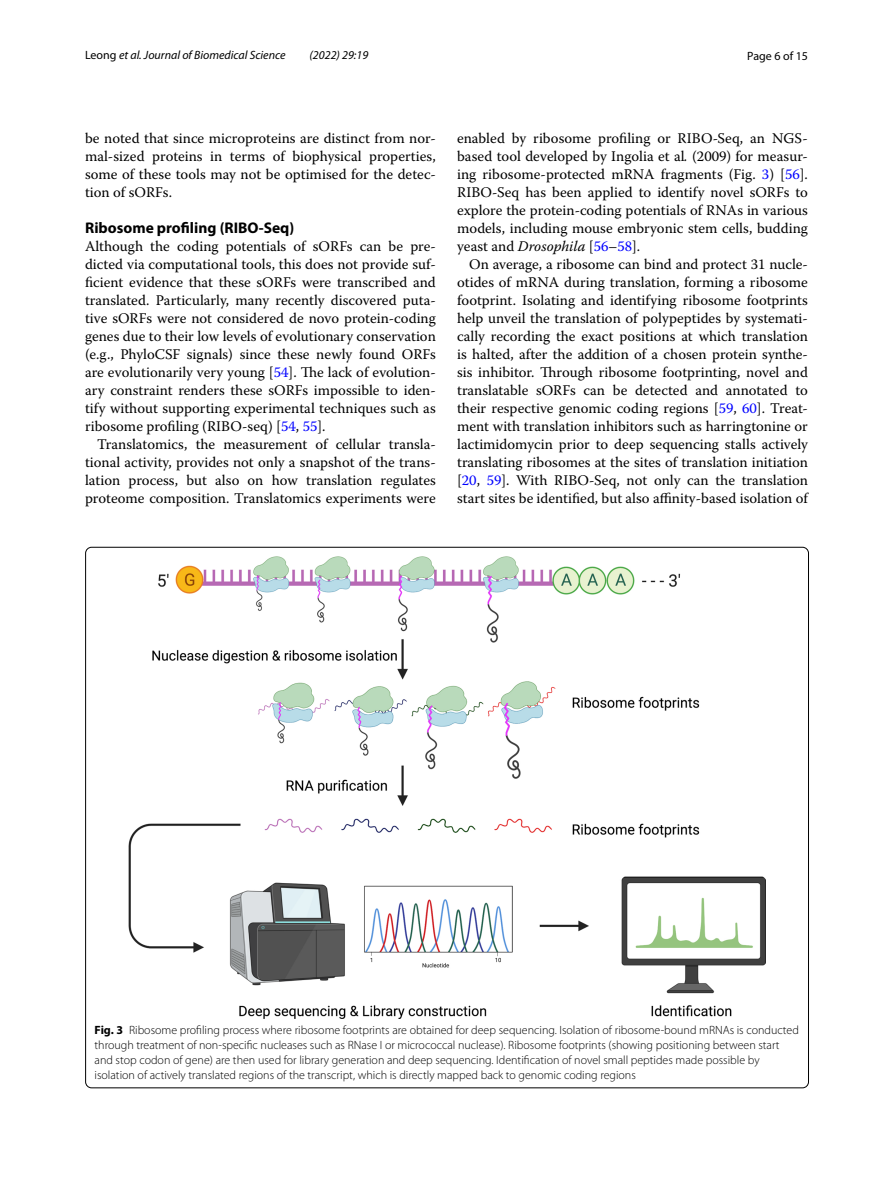
<style>
.page{position:relative;width:893px;height:1187px;background:#fff}
.page>*{position:absolute;margin:0;border:0;box-sizing:border-box;transform-origin:0 0}
.t1{font:700 15.45px "Myriad Pro";color:#000}
.t2{font:14.7px/18px "Warnock Pro";color:#000;text-align:justify}
.t3{font:300 12px/15px "Myriad Pro";color:#000}
.t4{font:italic 12px "Myriad Pro";color:#000}
.t5{font:12px "Myriad Pro";color:#000}
.s1{font-style:normal}
.s2{color:#00f}
.s3{font-style:italic}
.s4{font-weight:700}
</style>
<div class="page">
<img style="left:128px;top:556px;width:638px;height:462px">
<p class="t4" style="left:85px;top:48px;width:202px"><span class="s1">Leong</span> et al. Journal of Biomedical Science</p>
<p class="t4" style="left:310px;top:48px;width:60px">(2022) 29:19</p>
<p class="t5" style="left:747px;top:48px;width:62px">Page 6 of 15</p>
<p class="t2" style="left:85px;top:128px;width:352px">be noted that since microproteins are distinct from nor&shy;mal-sized proteins in terms of biophysical properties, some of these tools may not be optimised for the detec&shy;tion of sORFs.</p>
<p class="t1" style="left:85px;top:217px;width:211px">Ribosome profiling (RIBO‑Seq)</p>
<p class="t2" style="left:85px;top:236px;width:352px">Although the coding potentials of sORFs can be pre&shy;dicted via computational tools, this does not provide suf&shy;ficient evidence that these sORFs were transcribed and translated. Particularly, many recently discovered puta&shy;tive sORFs were not considered de novo protein-coding genes due to their low levels of evolutionary conservation (e.g., PhyloCSF signals) since these newly found ORFs are evolutionarily very young [<span class="s2">54</span>]. The lack of evolution&shy;ary constraint renders these sORFs impossible to iden&shy;tify without supporting experimental techniques such as ribosome profiling (RIBO-seq) [<span class="s2">54</span>, <span class="s2">55</span>].</p>
<p class="t2" style="left:85px;top:434px;width:352px;text-indent:12px">Translatomics, the measurement of cellular transla&shy;tional activity, provides not only a snapshot of the trans&shy;lation process, but also on how translation regulates proteome composition. Translatomics experiments were</p>
<p class="t2" style="left:457px;top:128px;width:352px">enabled by ribosome profiling or RIBO-Seq, an NGS&shy;based tool developed by Ingolia et al<span class="s3">.</span> (2009) for measur&shy;ing ribosome-protected mRNA fragments (Fig. <span class="s2">3</span>) [<span class="s2">56</span>].<br>RIBO-Seq has been applied to identify novel sORFs to explore the protein-coding potentials of RNAs in various models, including mouse embryonic stem cells, budding yeast and <span class="s3">Drosophila</span> [<span class="s2">56</span>–<span class="s2">58</span>].</p>
<p class="t2" style="left:457px;top:254px;width:352px;text-indent:12px">On average, a ribosome can bind and protect 31 nucle&shy;otides of mRNA during translation, forming a ribosome footprint. Isolating and identifying ribosome footprints help unveil the translation of polypeptides by systemati&shy;cally recording the exact positions at which translation is halted, after the addition of a chosen protein synthe&shy;sis inhibitor. Through ribosome footprinting, novel and translatable sORFs can be detected and annotated to their respective genomic coding regions [<span class="s2">59</span>, <span class="s2">60</span>]. Treat&shy;ment with translation inhibitors such as harringtonine or lactimidomycin prior to deep sequencing stalls actively translating ribosomes at the sites of translation initiation [<span class="s2">20</span>, <span class="s2">59</span>]. With RIBO-Seq, not only can the translation start sites be identified, but also affinity-based isolation of</p>
<p class="t3" style="left:95px;top:1022px;width:706px"><span class="s4">Fig. 3</span> Ribosome profiling process where ribosome footprints are obtained for deep sequencing. Isolation of ribosome-bound mRNAs is conducted through treatment of non-specific nucleases such as RNase I or micrococcal nuclease). Ribosome footprints (showing positioning between start and stop codon of gene) are then used for library generation and deep sequencing. Identification of novel small peptides made possible by isolation of actively translated regions of the transcript, which is directly mapped back to genomic coding regions</p>
</div>
